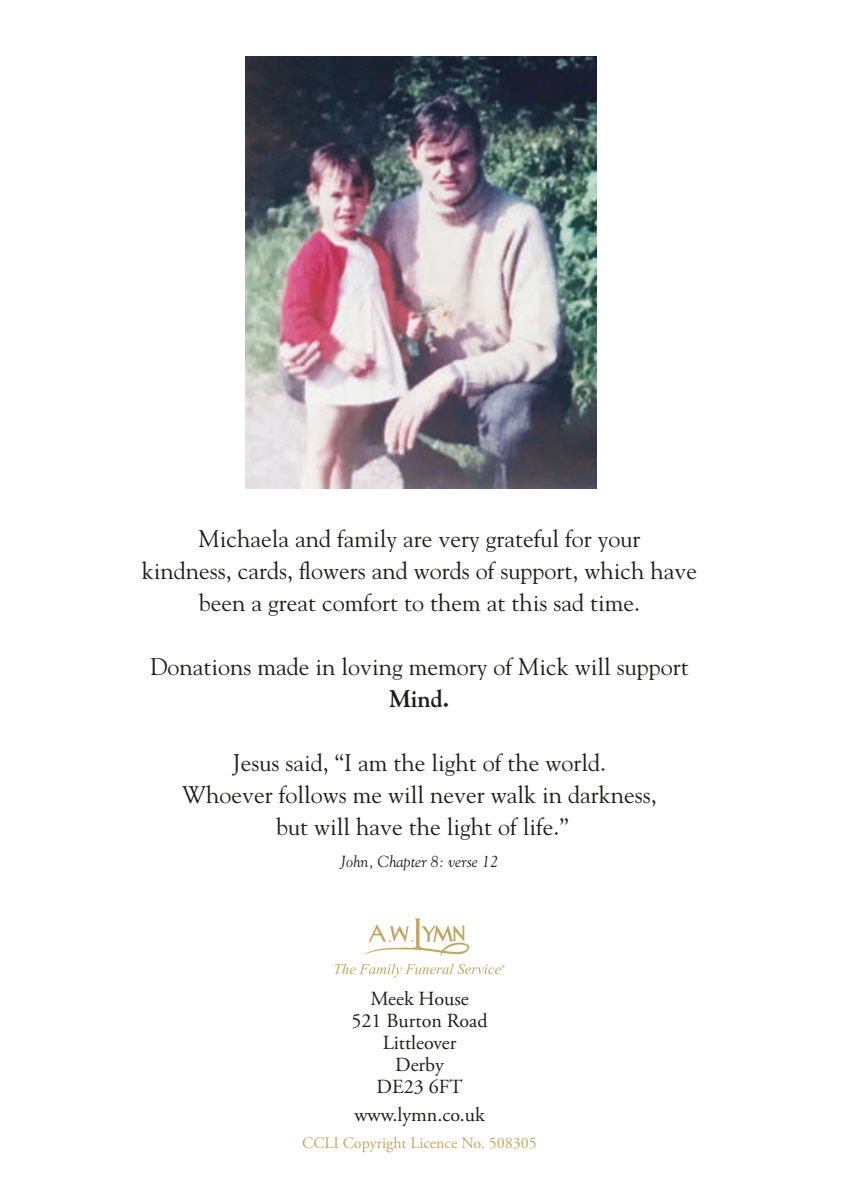
<style>
.page{position:relative;width:842px;height:1191px;background:#fff}
.page>*{position:absolute;margin:0;border:0;box-sizing:border-box;transform-origin:0 0}
.t1{font:24px/32px "Goudy";color:#1d1d1b;text-align:center}
.t2{font:700 24px "Goudy";color:#1d1d1b}
.t3{font:20px/22px "Adobe Garamond Pro";color:#1d1d1b;text-align:center}
.t4{font:16px "Adobe Garamond Pro";color:#c6a65b}
.t5{font:italic 16px "Goudy";color:#1d1d1b}
</style>
<div class="page">
<svg style="left:334px;top:918px;width:171px;height:59px"></svg>
<img style="left:245px;top:57px;width:352px;height:432px">
<p class="t1" style="left:142px;top:522px;width:557px">Michaela and family are very grateful for your<br>kindness, cards, flowers and words of support, which have been a great comfort to them at this sad time.</p>
<p class="t1" style="left:150px;top:650px;width:540px">Donations made in loving memory of Mick will support</p>
<p class="t2" style="left:389px;top:684px;width:62px">Mind.</p>
<p class="t1" style="left:182px;top:746px;width:476px">Jesus said, “I am the light of the world.<br>Whoever follows me will never walk in darkness, but will have the light of life.”</p>
<p class="t5" style="left:341px;top:851px;width:159px">John, Chapter 8: verse 12</p>
<p class="t3" style="left:352px;top:988px;width:137px">Meek House<br>521 Burton Road<br>Littleover<br>Derby<br>DE23 6FT</p>
<p class="t3" style="left:354px;top:1103px;width:132px">www.lymn.co.uk</p>
<p class="t4" style="left:302px;top:1133px;width:236px">CCLI Copyright Licence No. 508305</p>
</div>
